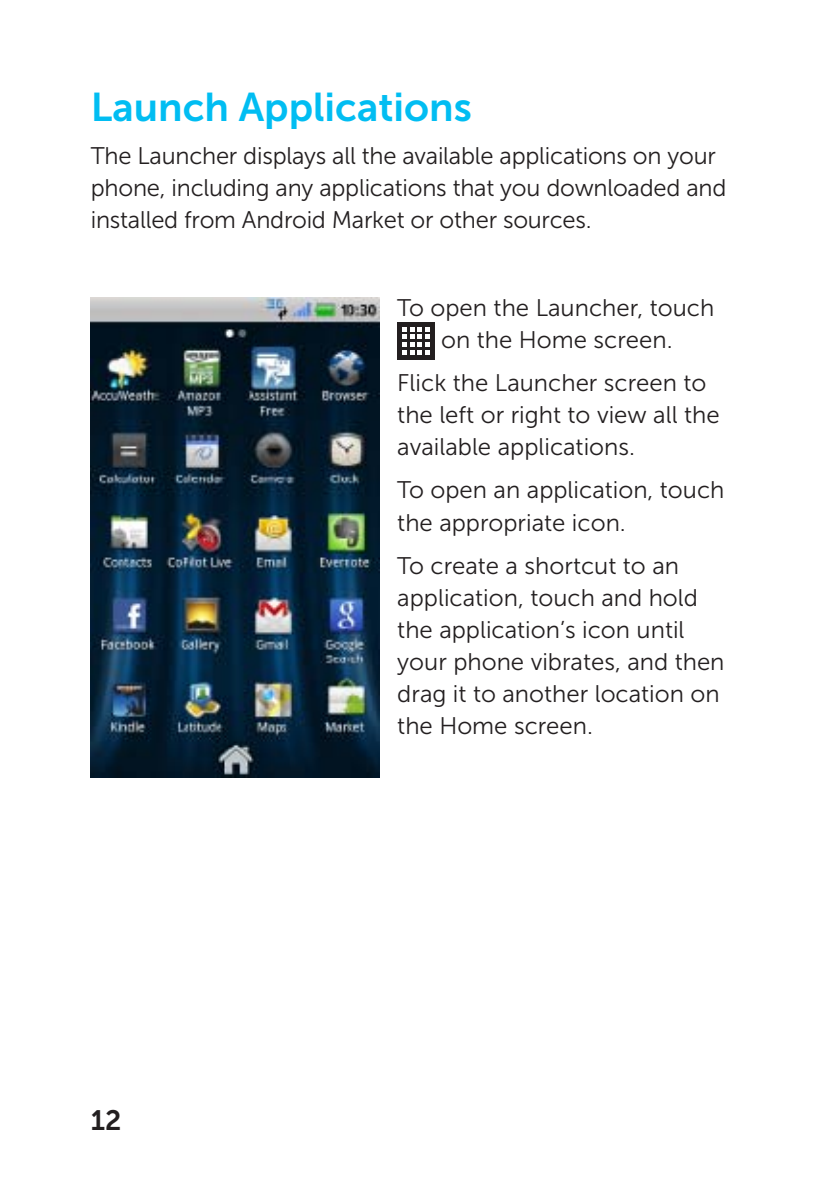
<style>
.page{position:relative;width:840px;height:1191px;background:#fff}
.page>*{position:absolute;margin:0;border:0;box-sizing:border-box;transform-origin:0 0}
.t1{font:40px "Museo Sans For Dell 700";color:#01bdf2}
.t2{font:28px "Museo Sans For Dell 700";color:#231f20}
.t3{font:24px/32px "Museo Sans For Dell 300";color:#231f20}
</style>
<div class="page">
<div style="left:397px;top:322px;width:37px;height:38px;background:#231f20"></div>
<svg style="left:402px;top:327px;width:27px;height:27px"></svg>
<img style="left:91px;top:298px;width:288px;height:480px">
<h1 class="t1" style="left:91px;top:85px;width:382px">Launch Applications</h1>
<p class="t3" style="left:91px;top:140px;width:636px">The Launcher displays all the available applications on your phone, including any applications that you downloaded and installed from Android Market or other sources.</p>
<p class="t2" style="left:91px;top:1105px;width:32px">12</p>
<p class="t3" style="left:397px;top:292px;width:318px;text-align:center">To open the Launcher, touch on the Home screen.</p>
<p class="t3" style="left:397px;top:367px;width:324px">Flick the Launcher screen to the left or right to view all the available applications.</p>
<p class="t3" style="left:397px;top:474px;width:328px">To open an application, touch the appropriate icon.</p>
<p class="t3" style="left:397px;top:550px;width:328px">To create a shortcut to an application, touch and hold the application’s icon until your phone vibrates, and then drag it to another location on the Home screen.</p>
</div>
